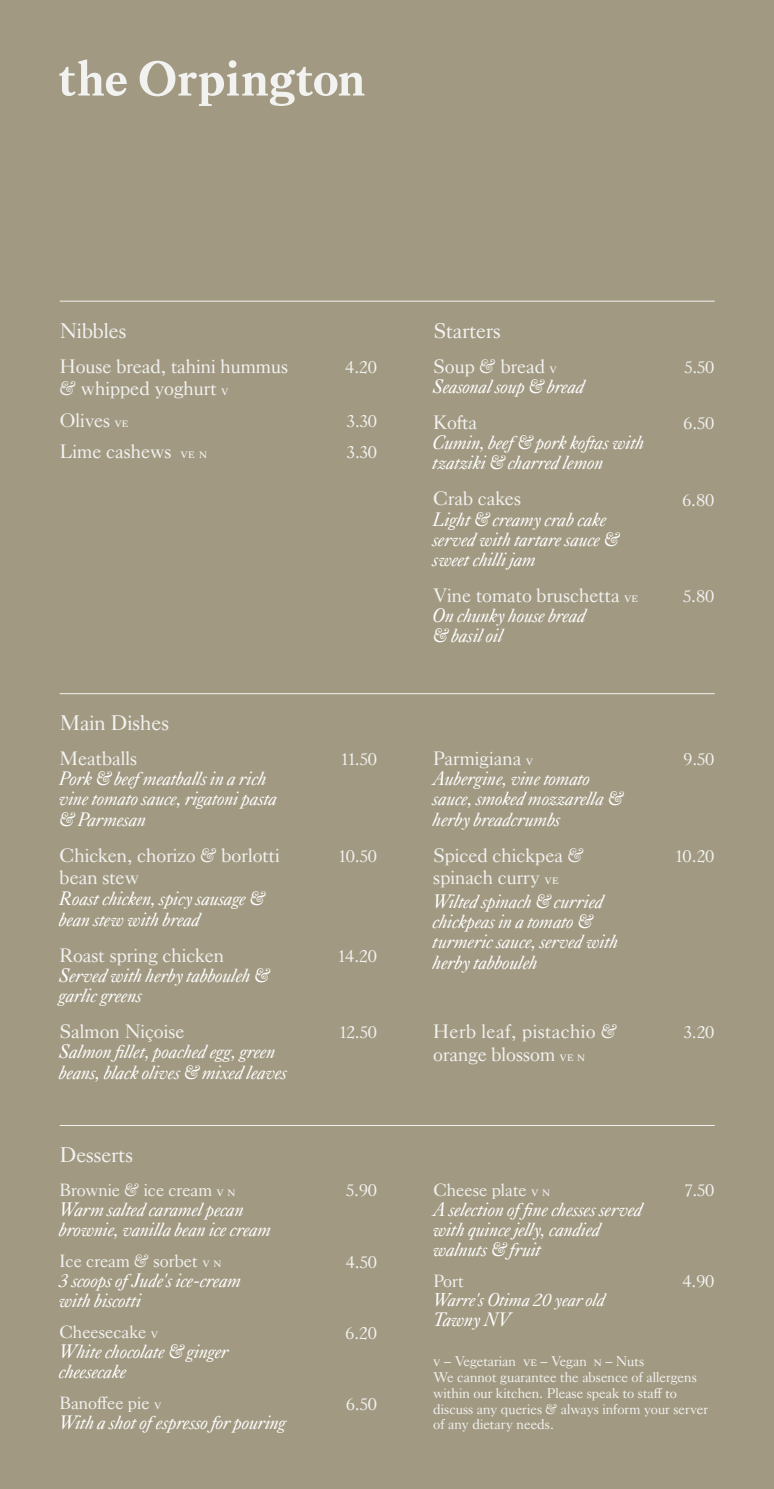
<style>
.page{position:relative;width:774px;height:1489px;background:#fff}
.page>*{position:absolute;margin:0;border:0;box-sizing:border-box;transform-origin:0 0}
.t1{font:21px "Kings Caslon Display Trial";color:#f2f2f0}
.Description{font:italic 19.25px/20.1px "Kings Caslon Display Trial";color:#fff}
.t2{font:19.25px/22.8px "Kings Caslon Display Trial";color:#f2f2f0}
.t3{font:19.25px/22.8px "Kings Caslon Display Trial";letter-spacing:.02em;color:#f2f2f0}
.Description-2{font:italic 18.38px "Kings Caslon Display Trial";color:#fff}
.t4{font:17.5px "Kings Caslon Display Trial";color:#f2f2f0}
.t5{font:14px/15.8px "Kings Caslon Display Trial";color:#f2f2f0}
.s1{font-size:14px}
.s2{font-size:14px;color:#a19982}
</style>
<div class="page">
<div style="left:0;top:0;width:774px;height:1488px;background:#a19982"></div>
<svg style="left:59px;top:60px;width:68px;height:36px"></svg>
<svg style="left:140px;top:60px;width:224px;height:46px"></svg>
<hr style="left:60px;top:693px;width:655px;height:1px;background:#f2f2f0">
<hr style="left:60px;top:1124px;width:655px;height:1px;background:#f2f2f0">
<hr style="left:60px;top:301px;width:655px;height:1px;background:#f2f2f0">
<p class="t1" style="left:60px;top:318px;width:68px">Nibbles</p>
<p class="t1" style="left:433px;top:318px;width:69px">Starters</p>
<p class="t2" style="left:60px;top:355px;width:230px">House bread, tahini hummus &amp; whipped yoghurt <span class="s1">v</span></p>
<p class="t2" style="left:60px;top:409px;width:84px">Olives <span class="s1">ve</span><span class="s2">ve</span></p>
<p class="t2" style="left:60px;top:441px;width:157px">Lime cashews <span class="s1">ve n</span><span class="s2">n</span></p>
<p class="t2" style="left:433px;top:355px;width:125px">Soup &amp; bread <span class="s1">v</span></p>
<p class="Description" style="left:433px;top:376px;width:153px">Seasonal soup &amp; bread</p>
<p class="t2" style="left:433px;top:411px;width:45px">Kofta</p>
<p class="Description" style="left:433px;top:432px;width:213px">Cumin, beef &amp; pork koftas with tzatziki &amp; charred lemon</p>
<p class="t2" style="left:433px;top:488px;width:89px">Crab cakes</p>
<p class="Description" style="left:433px;top:509px;width:187px">Light &amp; creamy crab cake served with tartare sauce &amp; sweet chilli jam</p>
<p class="t2" style="left:433px;top:584px;width:206px">Vine tomato bruschetta <span class="s1">ve</span></p>
<p class="Description" style="left:433px;top:605px;width:154px">On chunky house bread &amp; basil oil</p>
<p class="t4" style="left:345px;top:357px;width:33px">4.20</p>
<p class="t4" style="left:347px;top:411px;width:32px">3.30</p>
<p class="t4" style="left:347px;top:442px;width:32px">3.30</p>
<p class="t1" style="left:60px;top:711px;width:111px">Main Dishes</p>
<p class="t2" style="left:60px;top:747px;width:79px">Meatballs</p>
<p class="Description" style="left:60px;top:768px;width:220px">Pork &amp; beef meatballs in a rich vine tomato sauce, rigatoni pasta &amp; Parmesan</p>
<p class="t2" style="left:60px;top:844px;width:222px">Chicken, chorizo &amp; borlotti bean stew</p>
<p class="Description" style="left:60px;top:887px;width:207px;line-height:21px">Roast chicken, spicy sausage &amp; bean stew with bread</p>
<p class="t2" style="left:60px;top:944px;width:166px">Roast spring chicken</p>
<p class="Description" style="left:60px;top:965px;width:211px">Served with herby tabbouleh &amp; garlic greens</p>
<p class="t2" style="left:60px;top:1020px;width:126px">Salmon Niçoise</p>
<p class="Description" style="left:60px;top:1041px;width:229px">Salmon fillet, poached egg, green beans, black olives &amp; mixed leaves</p>
<p class="t1" style="left:60px;top:1142px;width:75px">Desserts</p>
<p class="t4" style="left:341px;top:749px;width:38px">11.50</p>
<p class="t4" style="left:339px;top:846px;width:40px">10.50</p>
<p class="t4" style="left:338px;top:945px;width:40px">14.20</p>
<p class="t4" style="left:339px;top:1022px;width:39px">12.50</p>
<p class="t2" style="left:433px;top:747px;width:101px">Parmigiana <span class="s1">v</span></p>
<p class="Description" style="left:433px;top:768px;width:191px">Aubergine, vine tomato sauce, smoked mozzarella &amp; herby breadcrumbs</p>
<p class="t2" style="left:433px;top:844px;width:152px">Spiced chickpea &amp; spinach curry <span class="s1">ve</span></p>
<p class="Description" style="left:433px;top:891px;width:187px">Wilted spinach &amp; curried chickpeas in a tomato &amp; turmeric sauce, served with herby tabbouleh</p>
<p class="t3" style="left:433px;top:1020px;width:186px">Herb leaf, pistachio &amp; orange blossom <span class="s1">ve n</span></p>
<p class="t4" style="left:684px;top:357px;width:32px">5.50</p>
<p class="t4" style="left:683px;top:413px;width:32px">6.50</p>
<p class="t4" style="left:682px;top:489px;width:34px">6.80</p>
<p class="t4" style="left:683px;top:586px;width:33px">5.80</p>
<p class="t4" style="left:683px;top:749px;width:32px">9.50</p>
<p class="t4" style="left:676px;top:846px;width:40px">10.20</p>
<p class="t4" style="left:684px;top:1022px;width:32px">3.20</p>
<p class="t4" style="left:60px;top:1179px;width:178px">Brownie &amp; ice cream <span class="s1">v n</span></p>
<p class="Description" style="left:60px;top:1199px;width:214px">Warm salted caramel pecan brownie, vanilla bean ice cream</p>
<p class="t4" style="left:60px;top:1250px;width:163px">Ice cream &amp; sorbet <span class="s1">v n</span></p>
<p class="Description" style="left:60px;top:1270px;width:183px">3 scoops of Jude's ice-cream with biscotti</p>
<p class="t4" style="left:60px;top:1321px;width:100px">Cheesecake <span class="s1">v</span></p>
<p class="Description" style="left:60px;top:1341px;width:171px">White chocolate &amp; ginger cheesecake</p>
<p class="t4" style="left:60px;top:1393px;width:103px">Banoffee pie <span class="s1">v</span></p>
<p class="Description" style="left:60px;top:1412px;width:229px">With a shot of espresso for pouring</p>
<p class="t4" style="left:433px;top:1179px;width:118px">Cheese plate <span class="s1">v n</span></p>
<p class="Description" style="left:433px;top:1199px;width:211px">A selection of fine chesses served with quince jelly, candied walnuts &amp; fruit</p>
<p class="t4" style="left:433px;top:1270px;width:32px">Port</p>
<p class="Description-2" style="left:433px;top:1289px;width:174px">Warre's Otima 20 year old</p>
<p class="Description" style="left:433px;top:1309px;width:79px">Tawny NV</p>
<p class="t4" style="left:346px;top:1179px;width:32px">5.90</p>
<p class="t4" style="left:685px;top:1179px;width:31px">7.50</p>
<p class="t4" style="left:346px;top:1251px;width:33px">4.50</p>
<p class="t4" style="left:682px;top:1270px;width:34px">4.90</p>
<p class="t4" style="left:345px;top:1322px;width:33px">6.20</p>
<p class="t4" style="left:346px;top:1393px;width:32px">6.50</p>
<p class="t5" style="left:433px;top:1353px;width:212px">v – Vegetarian ve – Vegan n – Nuts</p>
<p class="t5" style="left:433px;top:1369px;width:276px">We cannot guarantee the absence of allergens within our kitchen. Please speak to staff to discuss any queries &amp; always inform your server of any dietary needs.</p>
</div>
